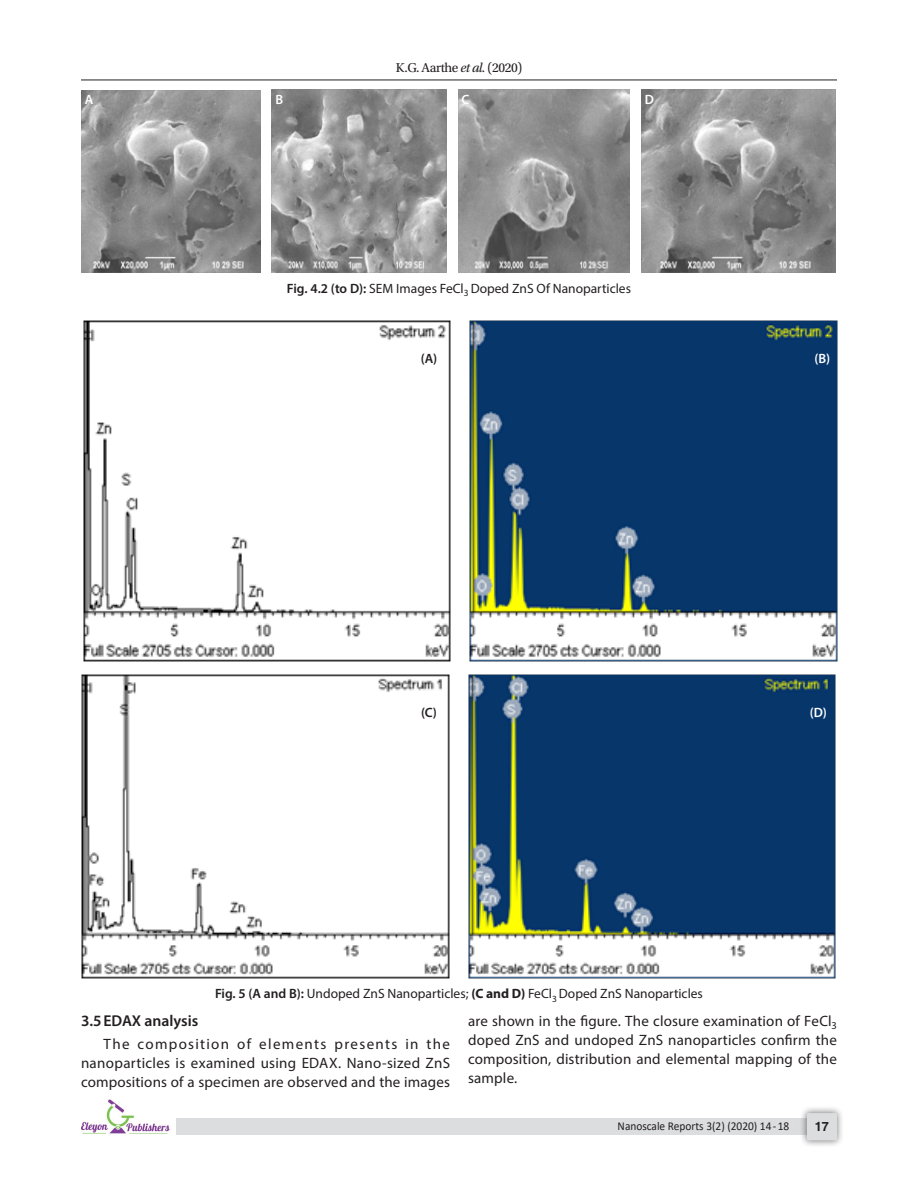
<style>
.page{position:relative;width:918px;height:1188px;background:#fff}
.page>*{position:absolute;margin:0;border:0;box-sizing:border-box;transform-origin:0 0}
.B{font:600 15.75px "Myriad Pro";color:#231f20}
.text{font:15px/19.2px "Myriad Pro";letter-spacing:.01em;color:#231f20;text-align:justify}
.fig{font:13.5px "Myriad Pro";color:#231f20}
.t1{font:13.5px "Utopia Std";letter-spacing:-.03em;color:#231f20}
.fig-2{font:600 13.5px "Myriad Pro";color:#fff}
.fig-3{font:600 13.5px "Myriad Pro";color:#231f20}
.t2{font:700 12.75px "Helvetica";color:#231f20}
.t3{font:12px "Calibri";color:#231f20;scale:.95 1}
.s1{font-style:italic}
.s2{font-weight:600}
.s3{font-weight:700}
</style>
<div class="page">
<hr style="left:81px;top:80px;width:756px;height:1px;background:#231f20">
<div style="left:177px;top:1119px;width:660px;height:16px;background:#dcdddf"></div>
<div style="left:800px;top:1106px;width:44px;height:41px;background:#231f20;opacity:.61"></div>
<div style="left:807px;top:1113px;width:30px;height:27px;background:#dcdddf;border-radius:2px"></div>
<img style="left:81px;top:1099px;width:89px;height:35px">
<img style="left:82px;top:90px;width:178px;height:183px">
<img style="left:271px;top:89px;width:176px;height:184px">
<img style="left:458px;top:89px;width:172px;height:184px">
<img style="left:641px;top:89px;width:195px;height:184px">
<img style="left:83px;top:320px;width:368px;height:342px">
<img style="left:469px;top:320px;width:369px;height:342px">
<img style="left:81px;top:674px;width:369px;height:305px">
<img style="left:468px;top:674px;width:368px;height:305px">
<p class="t1" style="left:396px;top:60px;width:128px">K.G. Aarthe <span class="s1">et al.</span> (2020)</p>
<p class="fig-2" style="left:85px;top:90px;width:10px">A</p>
<p class="fig-2" style="left:276px;top:90px;width:9px">B</p>
<p class="fig-2" style="left:461px;top:90px;width:9px">C</p>
<p class="fig-2" style="left:645px;top:90px;width:11px">D</p>
<p class="fig" style="left:287px;top:280px;width:346px"><span class="s2">Fig. 4.2 (to D):</span> SEM Images FeCl<sub>3</sub> Doped ZnS Of Nanoparticles</p>
<p class="fig-3" style="left:421px;top:349px;width:18px">(A)</p>
<p class="fig-2" style="left:814px;top:349px;width:17px">(B)</p>
<p class="fig-3" style="left:421px;top:704px;width:17px">(C)</p>
<p class="fig-2" style="left:810px;top:704px;width:19px">(D)</p>
<p class="fig" style="left:215px;top:986px;width:489px"><span class="s2">Fig. 5 (A and B):</span> Undoped ZnS Nanoparticles; <span class="s3">(C and D)</span> FeCl<sub>3</sub> Doped ZnS Nanoparticles</p>
<p class="text" style="left:468px;top:1011px;width:371px">are shown in the figure. The closure examination of FeCl<sub>3 </sub>doped ZnS and undoped ZnS nanoparticles confirm the composition, distribution and elemental mapping of the sample.</p>
<p class="B" style="left:81px;top:1011px;width:119px">3.5EDAX analysis</p>
<p class="text" style="left:81px;top:1035px;width:371px;line-height:18.8px;text-indent:22px">The composition of elements presents in the nanoparticles is examined using EDAX. Nano-sized ZnS compositions of a specimen are observed and the images</p>
<p class="t3" style="left:618px;top:1117px;width:182px">Nanoscale Reports 3(2) (2020) 14 - 18</p>
<p class="t2" style="left:815px;top:1119px;width:16px">17</p>
</div>
